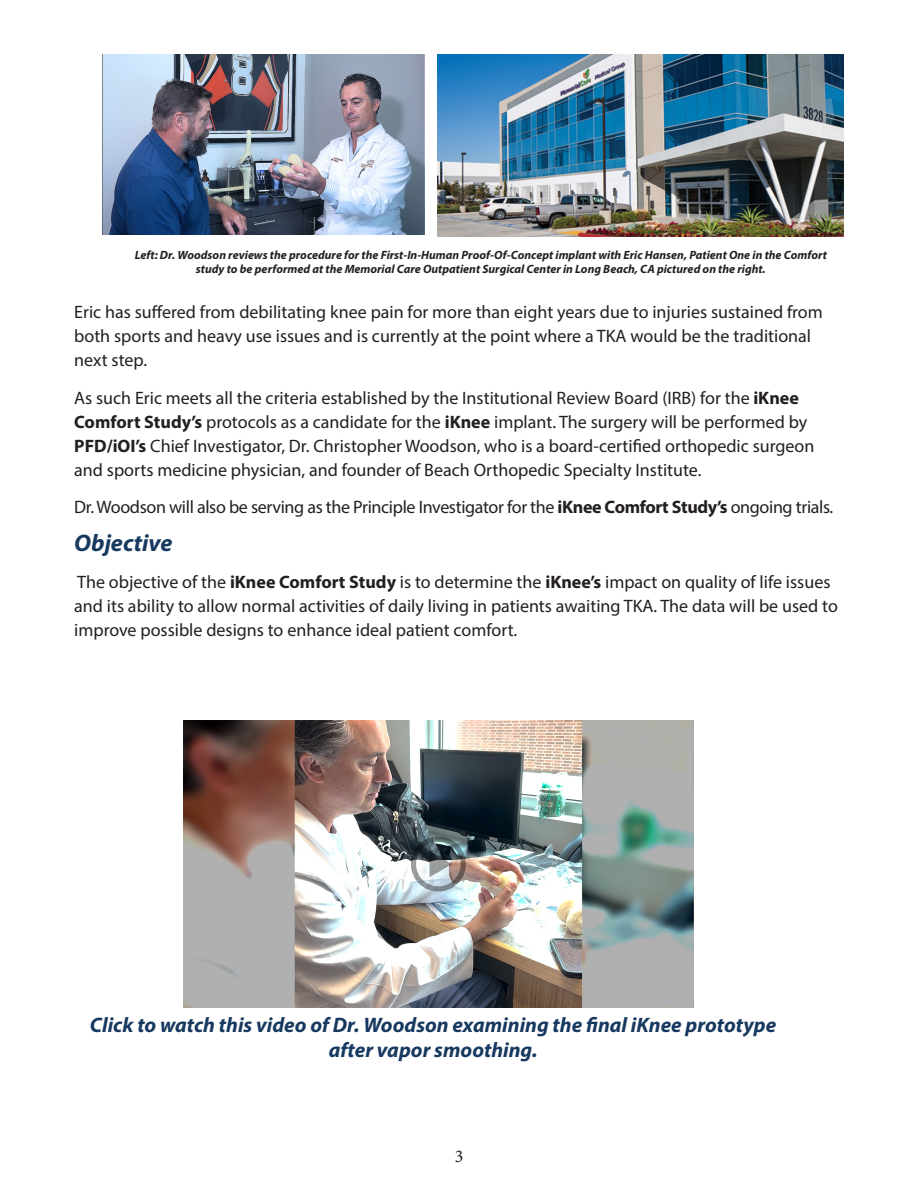
<style>
.page{position:relative;width:918px;height:1188px;background:#fff}
.page>*{position:absolute;margin:0;border:0;box-sizing:border-box;transform-origin:0 0}
.Subheading{font:italic 700 24px "Myriad Pro";color:#173960}
.Body_Copy{font:italic 700 21px/25.2px "Myriad Pro";color:#173960;text-align:center}
.Body_Copy-2{font:18px/24px "Myriad Pro";color:#231f20}
.Body_Copy-3{font:18px "Myriad Pro";letter-spacing:-.02em;color:#231f20}
.t1{font:18px "Minion Pro";color:#231f20}
.Body_Copy-4{font:italic 700 12px/14.4px "Myriad Pro";color:#231f20;text-align:center}
.s1{font-weight:700}
</style>
<div class="page">
<img style="left:438px;top:54px;width:406px;height:182px">
<img style="left:103px;top:54px;width:322px;height:180px">
<img style="left:184px;top:720px;width:509px;height:287px">
<p class="Body_Copy-4" style="left:135px;top:247px;width:694px">Left: Dr. Woodson reviews the procedure for the First-In-Human Proof-Of-Concept implant with Eric Hansen, Patient One in the Comfort study to be performed at the Memorial Care Outpatient Surgical Center in Long Beach, CA pictured on the right.</p>
<p class="Body_Copy-2" style="left:74px;top:300px;width:750px">Eric has suffered from debilitating knee pain for more than eight years due to injuries sustained from both sports and heavy use issues and is currently at the point where a TKA would be the traditional next step.</p>
<p class="Body_Copy-2" style="left:74px;top:385px;width:742px">As such Eric meets all the criteria established by the Institutional Review Board (IRB) for the <span class="s1">iKnee Comfort Study’s</span> protocols as a candidate for the <span class="s1">iKnee</span> implant. The surgery will be performed by <span class="s1">PFD/iOI’s</span> Chief Investigator, Dr. Christopher Woodson, who is a board-certified orthopedic surgeon and sports medicine physician, and founder of Beach Orthopedic Specialty Institute.</p>
<p class="Body_Copy-3" style="left:74px;top:496px;width:761px">Dr. Woodson will also be serving as the Principle Investigator for the <span class="s1">iKnee Comfort Study’s</span> ongoing trials.</p>
<p class="Subheading" style="left:74px;top:527px;width:100px">Objective</p>
<p class="Body_Copy-2" style="left:74px;top:570px;width:765px">The objective of the <span class="s1">iKnee Comfort Study</span> is to determine the <span class="s1">iKnee’s</span> impact on quality of life issues and its ability to allow normal activities of daily living in patients awaiting TKA. The data will be used to improve possible designs to enhance ideal patient comfort.</p>
<p class="Body_Copy" style="left:90px;top:1012px;width:688px">Click to watch this video of Dr. Woodson examining the final iKnee prototype after vapor smoothing.</p>
<p class="t1" style="left:455px;top:1144px;width:10px">3</p>
</div>
